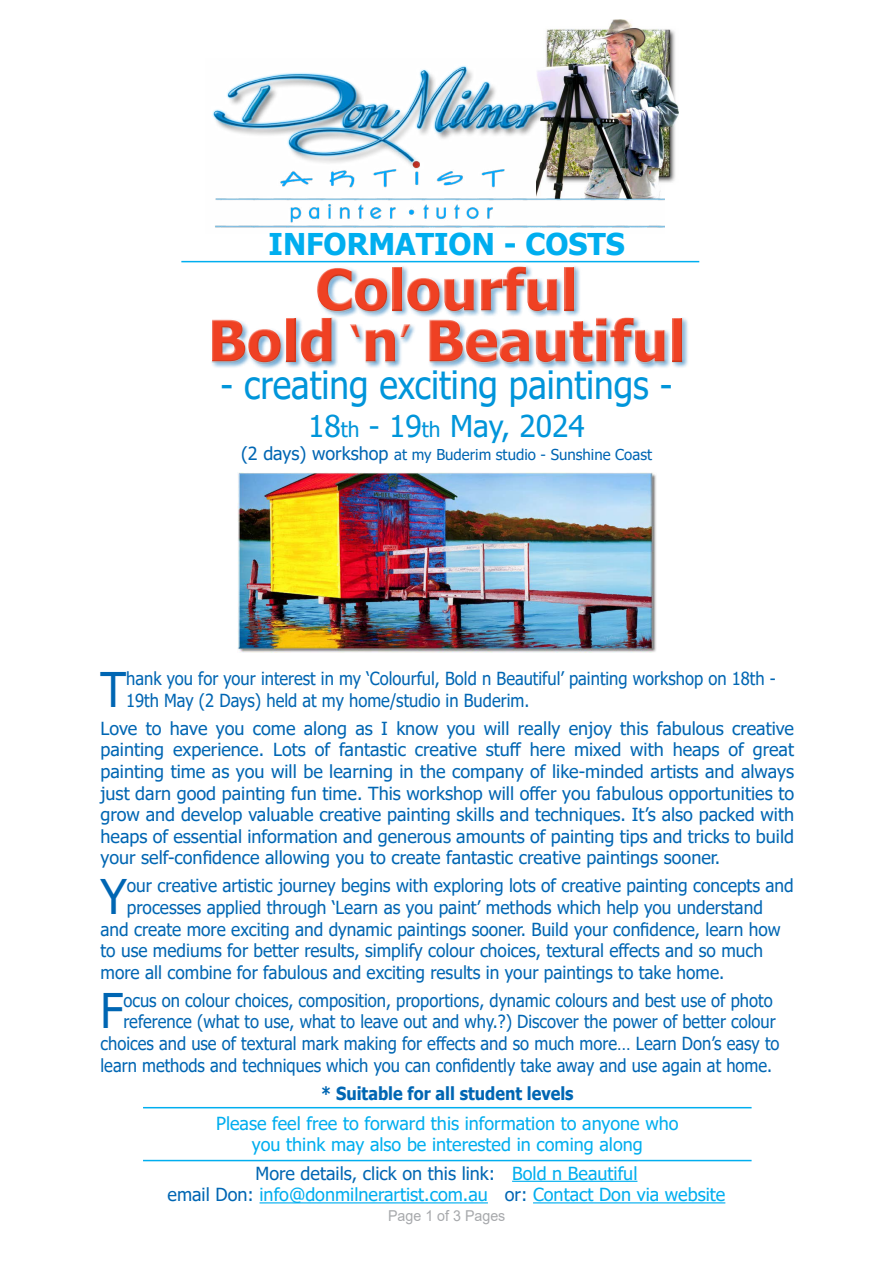
<style>
.page{position:relative;width:893px;height:1263px;background:#fff}
.page>*{position:absolute;margin:0;border:0;box-sizing:border-box;transform-origin:0 0}
.t1{font:700 57px/51px "Tahoma";color:#ef4123;text-align:center}
.t2{font:47.7px "Tahoma";color:#0066b3;scale:.92 1}
.t3{font:47.7px "Tahoma";color:#0066b3;scale:.96 1}
.t4{font:39px "Tahoma";color:#0095da;scale:.9 1}
.t5{font:700 30px "Tahoma";color:#00aeef}
.t6{font:30px "Tahoma";color:#0095da}
.t7{font:18px/21.6px "Tahoma";color:#0066b3;text-align:justify}
.t8{font:18px/21.6px "Tahoma";color:#0066b3;scale:.92 1}
.t9{font:18px "Tahoma";color:#0066b3;scale:.96 1}
.t10{font:18px/21.6px "Tahoma";color:#00aeef;text-align:center}
.t11{font:700 18px "Tahoma";color:#0066b3;scale:.9 1}
.t12{font:15px "Tahoma";color:#0066b3}
.t13{font:15px "Arial";color:#a7a9ac;scale:.95 1}
.s1{font-weight:400;font-size:48px}
.s2{font-size:21px}
.s3{font-size:18px}
.s4{color:#0066b3}
</style>
<div class="page">
<img style="left:546px;top:20px;width:132px;height:163px">
<img style="left:212px;top:58px;width:452px;height:170px">
<img style="left:238px;top:473px;width:418px;height:179px">
<hr style="left:181px;top:261px;width:518px;height:1px;background:#00aeef">
<hr style="left:143px;top:1107px;width:609px;height:1px;background:#00aeef">
<hr style="left:143px;top:1160px;width:609px;height:1px;background:#00aeef">
<hr style="left:512px;top:1181px;width:125px;height:1px;background:#00aeef">
<hr style="left:260px;top:1202px;width:228px;height:1px;background:#00aeef">
<hr style="left:533px;top:1202px;width:192px;height:1px;background:#00aeef">
<div style="left:210px;top:264px;width:480px;height:106px;background:#0066b3;opacity:.75"></div>
<svg style="left:206px;top:261px;width:481px;height:107px"></svg>
<div style="left:211px;top:266px;width:473px;height:98px;background:#000;opacity:.18"></div>
<h3 class="t5" style="left:268px;top:223px;width:358px">INFORMATION - COSTS</h3>
<h1 class="t1" style="left:208px;top:266px;width:479px">Colourful<br>Bold <span class="s1">‘</span>n<span class="s1">’</span> Beautiful</h1>
<h3 class="t4" style="left:220px;top:358px;width:504px">- creating exciting paintings -</h3>
<h3 class="t6" style="left:308px;top:406px;width:278px">18<span class="s2">th</span> - 19<span class="s2">th</span> May, 2024</h3>
<p class="t12" style="left:241px;top:444px;width:412px"><span class="s3">(2 days) workshop</span> at my Buderim studio - Sunshine Coast</p>
<h2 class="t2" style="left:101px;top:657px;width:29px">T</h2>
<p class="t8" style="left:126px;top:669px;width:708px">hank you for your interest in my ‘Colourful, Bold n Beautiful’ painting workshop on 18th -<br>19th May (2 Days) held at my home/studio in Buderim.</p>
<p class="t7" style="left:101px;top:718px;width:695px">Love to have you come along as I know you will really enjoy this fabulous creative painting experience. Lots of fantastic creative stuff here mixed with heaps of great painting time as you will be learning in the company of like-minded artists and always just darn good painting fun time. This workshop will offer you fabulous opportunities to grow and develop valuable creative painting skills and techniques. It’s also packed with heaps of essential information and generous amounts of painting tips and tricks to build your self-confidence allowing you to create fantastic creative paintings sooner.</p>
<h2 class="t3" style="left:101px;top:865px;width:29px">Y</h2>
<p class="t9" style="left:127px;top:874px;width:696px">our creative artistic journey begins with exploring lots of creative painting concepts and</p>
<p class="t9" style="left:127px;top:895px;width:664px">processes applied through ‘Learn as you paint’ methods which help you understand</p>
<p class="t9" style="left:101px;top:917px;width:710px">and create more exciting and dynamic paintings sooner. Build your confidence, learn how</p>
<p class="t9" style="left:101px;top:938px;width:692px">to use mediums for better results, simplify colour choices, textural effects and so much</p>
<p class="t9" style="left:101px;top:960px;width:651px">more all combine for fabulous and exciting results in your paintings to take home.</p>
<h2 class="t2" style="left:101px;top:979px;width:26px">F</h2>
<p class="t8" style="left:123px;top:990px;width:707px">ocus on colour choices, composition, proportions, dynamic colours and best use of photo</p>
<p class="t8" style="left:123px;top:1012px;width:710px">reference (what to use, what to leave out and why.?) Discover the power of better colour</p>
<p class="t8" style="left:101px;top:1034px;width:740px">choices and use of textural mark making for effects and so much more… Learn Don’s easy to</p>
<p class="t8" style="left:101px;top:1055px;width:732px">learn methods and techniques which you can confidently take away and use again at home.</p>
<p class="t11" style="left:321px;top:1080px;width:282px">* Suitable for all student levels</p>
<p class="t10" style="left:216px;top:1113px;width:464px">Please feel free to forward this information to anyone who you think may also be interested in coming along</p>
<p class="t10" style="left:168px;top:1163px;width:559px"><span class="s4">More details, click on this link:</span> Bold n Beautiful<br><span class="s4">email Don:</span> info@donmilnerartist.com.au <span class="s4">or:</span> Contact Don via website</p>
<p class="t13" style="left:388px;top:1205px;width:125px">Page 1 of 3 Pages</p>
</div>
